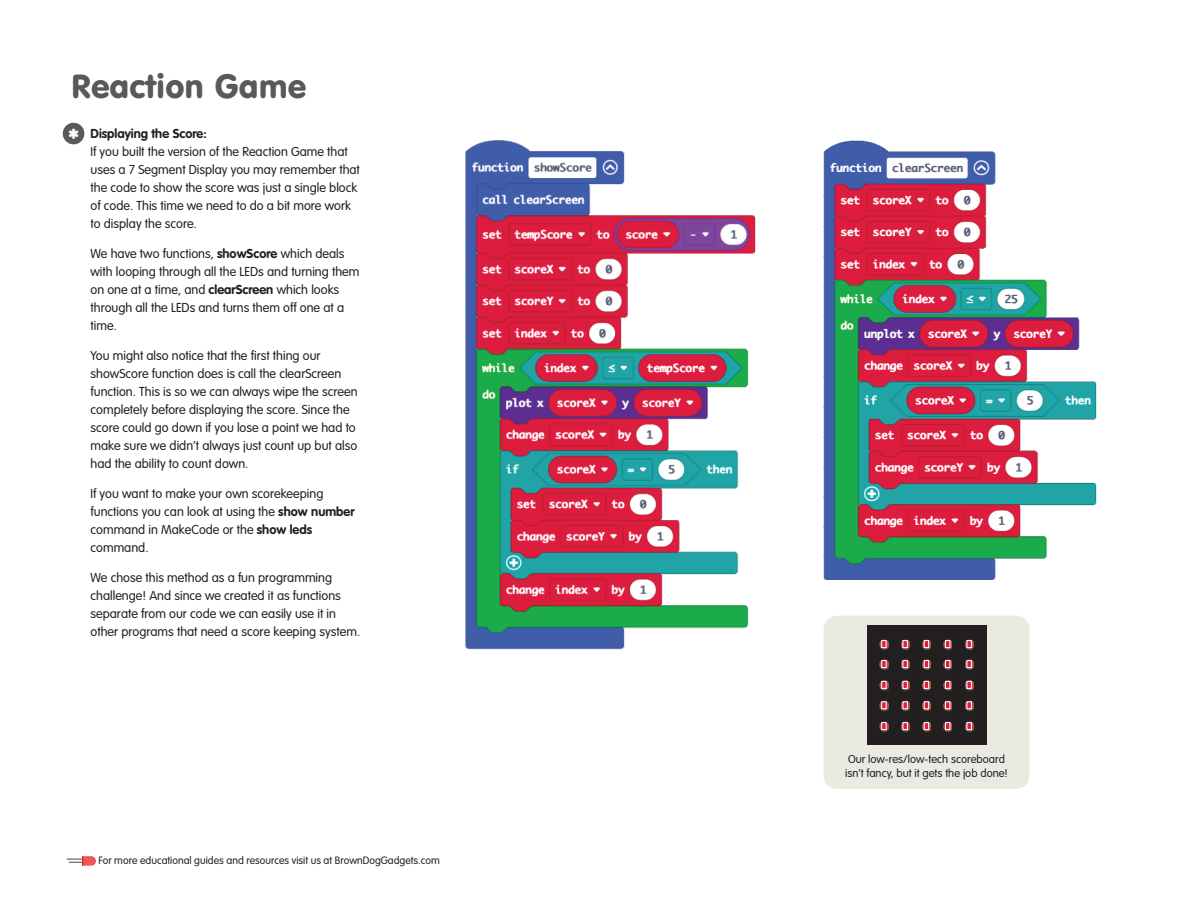
<style>
.page{position:relative;width:1188px;height:918px;background:#fff}
.page>*{position:absolute;margin:0;border:0;box-sizing:border-box;transform-origin:0 0}
.t1{font:33px "VAG Rounded BT";color:#595959}
.t2{font:300 12.75px/18px "VAG Rounded";color:#231f20}
.t3{font:300 11.25px/13.5px "VAG Rounded";color:#231f20}
.t4{font:300 10.5px "VAG Rounded";color:#231f20}
.s1{font-weight:900;font-size:14.1px;color:#fff}
.s2{font-weight:900;font-size:27px;color:#fff}
.s3{font-weight:700}
</style>
<div class="page">
<svg style="left:67px;top:856px;width:29px;height:10px"></svg>
<img style="left:823px;top:140px;width:274px;height:440px">
<img style="left:465px;top:140px;width:291px;height:510px">
<div style="left:63px;top:123px;width:21px;height:21px;background:#595a5a;border-radius:50%"></div>
<div style="left:824px;top:616px;width:205px;height:173px;background:#eae9e2;border-radius:13px"></div>
<div style="left:867px;top:625px;width:119px;height:120px;background:#231f20"></div>
<svg style="left:880px;top:639px;width:8px;height:11px"></svg>
<svg style="left:901px;top:639px;width:8px;height:11px"></svg>
<svg style="left:922px;top:639px;width:9px;height:11px"></svg>
<svg style="left:944px;top:639px;width:8px;height:11px"></svg>
<svg style="left:965px;top:639px;width:8px;height:11px"></svg>
<svg style="left:880px;top:659px;width:8px;height:11px"></svg>
<svg style="left:901px;top:659px;width:8px;height:11px"></svg>
<svg style="left:922px;top:659px;width:9px;height:11px"></svg>
<svg style="left:944px;top:659px;width:8px;height:11px"></svg>
<svg style="left:965px;top:659px;width:8px;height:11px"></svg>
<svg style="left:880px;top:680px;width:8px;height:11px"></svg>
<svg style="left:901px;top:680px;width:8px;height:11px"></svg>
<svg style="left:922px;top:680px;width:9px;height:11px"></svg>
<svg style="left:944px;top:680px;width:8px;height:11px"></svg>
<svg style="left:965px;top:680px;width:8px;height:11px"></svg>
<svg style="left:880px;top:700px;width:8px;height:11px"></svg>
<svg style="left:901px;top:700px;width:8px;height:11px"></svg>
<svg style="left:922px;top:700px;width:9px;height:11px"></svg>
<svg style="left:944px;top:700px;width:8px;height:11px"></svg>
<svg style="left:965px;top:700px;width:8px;height:11px"></svg>
<svg style="left:880px;top:721px;width:8px;height:11px"></svg>
<svg style="left:901px;top:721px;width:8px;height:11px"></svg>
<svg style="left:922px;top:721px;width:9px;height:11px"></svg>
<svg style="left:944px;top:721px;width:8px;height:11px"></svg>
<svg style="left:965px;top:721px;width:8px;height:11px"></svg>
<h1 class="t1" style="left:71px;top:65px;width:236px">Reaction Game</h1>
<p class="t2" style="left:91px;top:124px;width:271px;text-indent:-22px"><span class="s1">1</span><span class="s2">*</span> <span class="s3">Displaying the Score:<br></span>If you built the version of the Reaction Game that uses a 7 Segment Display you may remember that the code to show the score was just a single block of code. This time we need to do a bit more work to display the score.</p>
<p class="t2" style="left:91px;top:244px;width:271px">We have two functions, <span class="s3">showScore</span> which deals with looping through all the LEDs and turning them on one at a time, and <span class="s3">clearScreen</span> which looks through all the LEDs and turns them off one at a time.</p>
<p class="t2" style="left:91px;top:346px;width:269px">You might also notice that the first thing our showScore function does is call the clearScreen function. This is so we can always wipe the screen completely before displaying the score. Since the score could go down if you lose a point we had to make sure we didn’t always just count up but also had the ability to count down.</p>
<p class="t2" style="left:91px;top:484px;width:266px">If you want to make your own scorekeeping functions you can look at using the <span class="s3">show number </span>command in MakeCode or the <span class="s3">show leds </span>command.</p>
<p class="t2" style="left:91px;top:568px;width:271px">We chose this method as a fun programming challenge! And since we created it as functions separate from our code we can easily use it in other programs that need a score keeping system.</p>
<p class="t4" style="left:98px;top:854px;width:343px">For more educational guides and resources visit us at BrownDogGadgets.com</p>
<p class="t3" style="left:845px;top:753px;width:164px">Our low-res/low-tech scoreboard isn’t fancy, but it gets the job done!</p>
</div>
